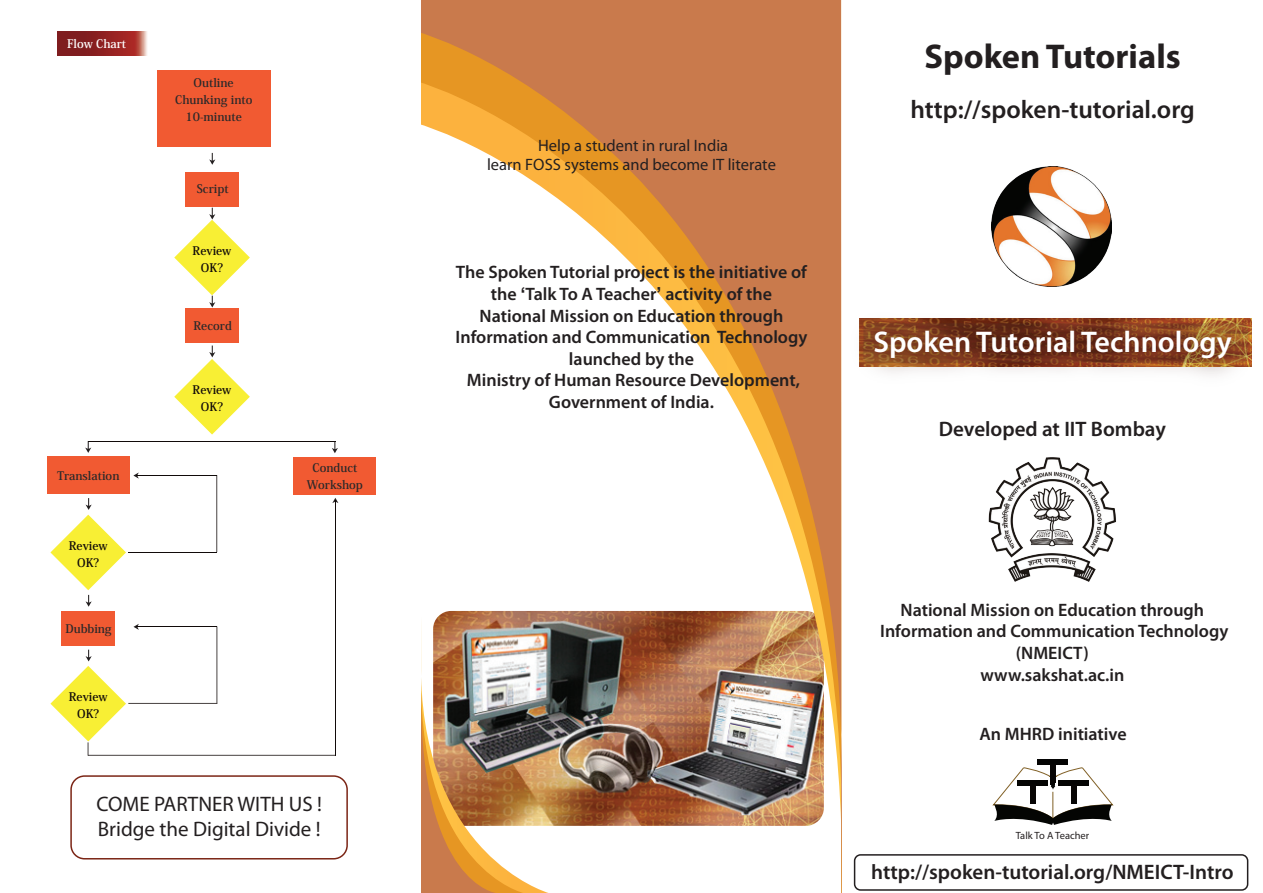
<style>
.page{position:relative;width:1263px;height:893px;background:#fff}
.page>*{position:absolute;margin:0;border:0;box-sizing:border-box;transform-origin:0 0}
.t1{font:700 34.5px "Myriad Pro";color:#231f20}
.t2{font:600 30px "Myriad Pro";color:#fff}
.t3{font:600 25.5px "Myriad Pro";color:#231f20}
.t4{font:600 21px "Myriad Pro";color:#231f20}
.t5{font:21px/25.2px "Myriad Pro";color:#231f20}
.t6{font:600 18px/21.6px "Myriad Pro";color:#231f20;text-align:center}
.t7{font:16.5px/19.8px "Myriad Pro";color:#231f20;text-align:center}
.t8{font:700 11.7px/17px "Koz Min Pro";color:#2b292a;text-align:center}
.t9{font:700 11.7px/17px "Koz Min Pro";color:#110a09;text-align:center}
.t10{font:700 11.7px "Koz Min Pro";color:#fff}
.t11{font:10.5px "Myriad Pro";color:#231f20}
.s1{font-family:"Arial";font-weight:700}
</style>
<div class="page">
<svg style="left:421px;top:0;width:421px;height:893px"></svg>
<img style="left:421px;top:488px;width:127px;height:405px">
<img style="left:811px;top:300px;width:441px;height:102px">
<img style="left:991px;top:166px;width:121px;height:120px">
<img style="left:988px;top:457px;width:128px;height:125px">
<div style="left:1037px;top:759px;width:31px;height:5px;background:#050504"></div>
<div style="left:1050px;top:764px;width:6px;height:19px;background:#080605"></div>
<svg style="left:993px;top:767px;width:120px;height:58px"></svg>
<div style="left:70px;top:775px;width:278px;height:84px;border:2px solid #7b2515;border-radius:14px"></div>
<svg style="left:57px;top:31px;width:90px;height:24px"></svg>
<div style="left:157px;top:70px;width:113px;height:76px;background:#f15a32"></div>
<div style="left:186px;top:172px;width:53px;height:34px;background:#f15a32"></div>
<div style="left:186px;top:309px;width:53px;height:34px;background:#f15a32"></div>
<div style="left:62px;top:611px;width:53px;height:35px;background:#f15a32"></div>
<div style="left:47px;top:457px;width:82px;height:37px;background:#f15a32"></div>
<svg style="left:174px;top:208px;width:76px;height:100px"></svg>
<svg style="left:209px;top:153px;width:6px;height:12px"></svg>
<svg style="left:174px;top:346px;width:76px;height:89px"></svg>
<svg style="left:50px;top:498px;width:76px;height:109px"></svg>
<svg style="left:85px;top:441px;width:6px;height:12px"></svg>
<hr style="left:88px;top:441px;width:247px;height:1px;background:#110a09">
<div style="left:294px;top:457px;width:82px;height:38px;background:#f15a32"></div>
<svg style="left:332px;top:441px;width:6px;height:12px"></svg>
<svg style="left:332px;top:498px;width:6px;height:5px"></svg>
<hr style="left:335px;top:500px;width:1px;height:255px;background:#110a09">
<hr style="left:88px;top:755px;width:248px;height:1px;background:#110a09">
<svg style="left:50px;top:650px;width:76px;height:106px"></svg>
<svg style="left:133px;top:624px;width:6px;height:6px"></svg>
<hr style="left:136px;top:626px;width:81px;height:1px;background:#110a09">
<hr style="left:217px;top:626px;width:1px;height:77px;background:#110a09">
<hr style="left:128px;top:703px;width:89px;height:1px;background:#110a09">
<svg style="left:133px;top:472px;width:6px;height:7px"></svg>
<hr style="left:136px;top:475px;width:81px;height:1px;background:#110a09">
<hr style="left:216px;top:475px;width:1px;height:77px;background:#110a09">
<hr style="left:128px;top:552px;width:89px;height:1px;background:#110a09">
<div style="left:854px;top:854px;width:394px;height:37px;border:2px solid #231f20;border-radius:6px"></div>
<p class="t10" style="left:67px;top:35px;width:61px">Flow Chart</p>
<p class="t8" style="left:57px;top:466px;width:64px">Translation</p>
<p class="t9" style="left:69px;top:536px;width:40px">Review<br>OK?</p>
<p class="t8" style="left:65px;top:619px;width:48px">Dubbing</p>
<p class="t9" style="left:69px;top:687px;width:40px">Review<br>OK?</p>
<p class="t8" style="left:175px;top:74px;width:79px">Outline<br>Chunking into<br>10-minute</p>
<p class="t8" style="left:197px;top:180px;width:33px">Script</p>
<p class="t9" style="left:193px;top:241px;width:40px">Review<br>OK?</p>
<p class="t8" style="left:194px;top:317px;width:40px">Record</p>
<p class="t9" style="left:193px;top:381px;width:40px">Review<br>OK?</p>
<p class="t8" style="left:307px;top:458px;width:58px">Conduct<br>Workshop</p>
<p class="t5" style="left:96px;top:791px;width:227px">COME PARTNER WITH US !<br>Bridge the Digital Divide !</p>
<p class="t7" style="left:487px;top:135px;width:290px">Help a student in rural India<br>learn FOSS systems and become IT literate</p>
<p class="t6" style="left:455px;top:261px;width:353px">The Spoken Tutorial project is the initiative of the <span class="s1">‘</span>Talk To A Teacher<span class="s1">’</span> activity of the National Mission on Education through Information and Communication Technology launched by the<br>Ministry of Human Resource Development, Government of India.</p>
<h1 class="t1" style="left:924px;top:34px;width:258px">Spoken Tutorials</h1>
<h3 class="t3" style="left:910px;top:93px;width:286px">http://spoken-tutorial.org</h3>
<h2 class="t2" style="left:873px;top:323px;width:360px">Spoken Tutorial Technology</h2>
<p class="t4" style="left:939px;top:416px;width:229px">Developed at IIT Bombay</p>
<p class="t6" style="left:880px;top:598px;width:350px">National Mission on Education through<br>Information and Communication Technology (NMEICT)<br>www.sakshat.ac.in</p>
<p class="t6" style="left:979px;top:723px;width:149px">An MHRD initiative</p>
<p class="t11" style="left:1016px;top:829px;width:75px">Talk To A Teacher</p>
<p class="t4" style="left:871px;top:859px;width:364px">http://spoken-tutorial.org/NMEICT-Intro</p>
</div>
